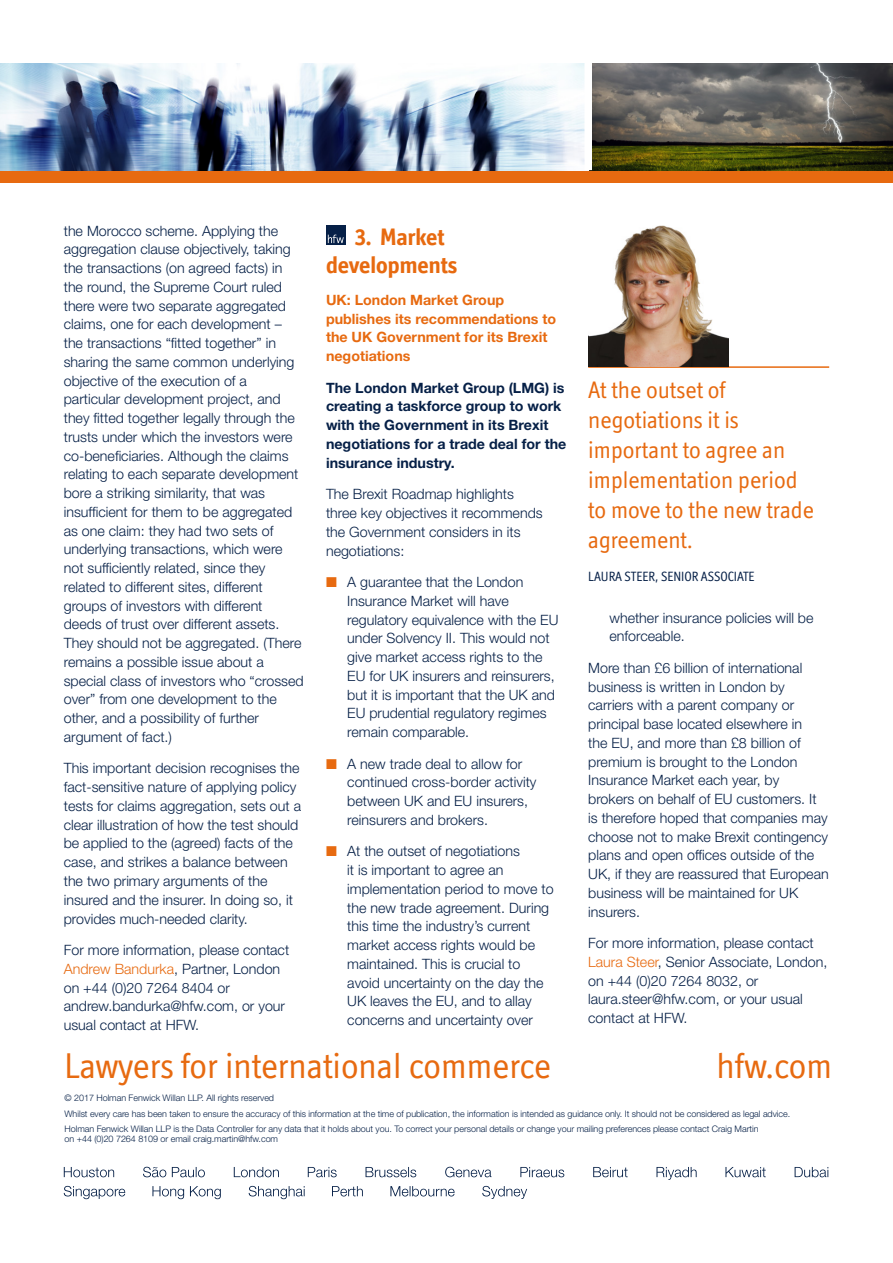
<style>
.page{position:relative;width:893px;height:1263px;background:#fff}
.page>*{position:absolute;margin:0;border:0;box-sizing:border-box;transform-origin:0 0}
.t1{font:36px "Officina Display ITC Std";color:#e76a10}
.t2{font:24px/30px "Officina Display ITC Std";color:#e76a10}
.t3{font:700 24px/28.8px "Officina Display ITC Std";color:#e76a10}
.t4{font:300 14.25px/18.8px "Helvetica Neue LT Std";color:#062047}
.t5{font:700 14.25px/18.8px "Helvetica Neue LT Std";color:#062047}
.t6{font:700 14.25px/18.8px "Helvetica Neue LT Std";color:#e76a10}
.t7{font:13.5px "Officina Display ITC Std";color:#062047}
.t8{font:300 9px/15px "Helvetica Neue LT Std";letter-spacing:-.005em;color:#062047}
.s1{color:#e76a10}
</style>
<div class="page">
<div style="left:326px;top:225px;width:19px;height:19px;background:#062047"></div>
<svg style="left:328px;top:235px;width:16px;height:8px"></svg>
<div style="left:0;top:170px;width:893px;height:13px;background:#e76a10"></div>
<img style="left:1px;top:64px;width:892px;height:106px">
<div style="left:584px;top:47px;width:8px;height:123px;background:#fff"></div>
<img style="left:0;top:64px;width:1px;height:106px">
<svg style="left:143px;top:1167px;width:62px;height:10px"></svg>
<svg style="left:234px;top:1167px;width:45px;height:10px"></svg>
<svg style="left:308px;top:1167px;width:29px;height:10px"></svg>
<svg style="left:366px;top:1167px;width:50px;height:10px"></svg>
<svg style="left:445px;top:1167px;width:46px;height:10px"></svg>
<svg style="left:520px;top:1167px;width:44px;height:10px"></svg>
<svg style="left:593px;top:1167px;width:35px;height:10px"></svg>
<svg style="left:656px;top:1167px;width:41px;height:13px"></svg>
<svg style="left:725px;top:1167px;width:41px;height:10px"></svg>
<svg style="left:795px;top:1167px;width:33px;height:10px"></svg>
<svg style="left:249px;top:1186px;width:56px;height:13px"></svg>
<svg style="left:152px;top:1186px;width:69px;height:13px"></svg>
<svg style="left:64px;top:1186px;width:61px;height:13px"></svg>
<svg style="left:390px;top:1186px;width:65px;height:10px"></svg>
<svg style="left:482px;top:1186px;width:45px;height:13px"></svg>
<svg style="left:332px;top:1186px;width:31px;height:10px"></svg>
<svg style="left:64px;top:1167px;width:50px;height:10px"></svg>
<hr style="left:588px;top:366px;width:241px;height:2px;background:#e76a10">
<img style="left:588px;top:225px;width:141px;height:141px">
<p class="t4" style="left:64px;top:221px;width:241px">the Morocco scheme. Applying the aggregation clause objectively, taking the transactions (on agreed facts) in the round, the Supreme Court ruled there were two separate aggregated claims, one for each development – the transactions “fitted together” in sharing the same common underlying objective of the execution of a particular development project, and they fitted together legally through the trusts under which the investors were co-beneficiaries. Although the claims relating to each separate development bore a striking similarity, that was insufficient for them to be aggregated as one claim: they had two sets of underlying transactions, which were not sufficiently related, since they related to different sites, different groups of investors with different deeds of trust over different assets.<br>They should not be aggregated. (There remains a possible issue about a special class of investors who “crossed over” from one development to the other, and a possibility of further argument of fact.)</p>
<p class="t4" style="left:64px;top:759px;width:239px">This important decision recognises the fact-sensitive nature of applying policy tests for claims aggregation, sets out a clear illustration of how the test should be applied to the (agreed) facts of the case, and strikes a balance between the two primary arguments of the insured and the insurer. In doing so, it provides much-needed clarity.</p>
<p class="t4" style="left:64px;top:940px;width:227px">For more information, please contact<br><span class="s1">Andrew Bandurka</span>, Partner, London on +44 (0)20 7264 8404 or andrew.bandurka@hfw.com, or your usual contact at HFW.</p>
<h2 class="t3" style="left:326px;top:222px;width:133px;text-indent:29px">3. Market developments</h2>
<p class="t6" style="left:326px;top:290px;width:232px">UK: London Market Group publishes its recommendations to the UK Government for its Brexit negotiations</p>
<p class="t5" style="left:326px;top:378px;width:242px">The London Market Group (LMG) is creating a taskforce group to work with the Government in its Brexit negotiations for a trade deal for the insurance industry.</p>
<p class="t4" style="left:326px;top:484px;width:218px">The Brexit Roadmap highlights three key objectives it recommends the Government considers in its negotiations:</p>
<p class="t4" style="left:347px;top:572px;width:213px;text-indent:-21px"><span class="s1">■</span> A guarantee that the London<br>Insurance Market will have regulatory equivalence with the EU under Solvency II. This would not give market access rights to the<br>EU for UK insurers and reinsurers, but it is important that the UK and<br>EU prudential regulatory regimes remain comparable.</p>
<p class="t4" style="left:347px;top:754px;width:191px;text-indent:-21px"><span class="s1">■</span> A new trade deal to allow for continued cross-border activity between UK and EU insurers, reinsurers and brokers.</p>
<p class="t4" style="left:347px;top:842px;width:208px;text-indent:-21px"><span class="s1">■</span> At the outset of negotiations<br>it is important to agree an implementation period to move to the new trade agreement. During this time the industry’s current market access rights would be maintained. This is crucial to avoid uncertainty on the day the<br>UK leaves the EU, and to allay concerns and uncertainty over</p>
<h2 class="t2" style="left:588px;top:374px;width:227px">At the outset of negotiations it is important to agree an implementation period to move to the new trade agreement.</h2>
<p class="t7" style="left:588px;top:568px;width:168px">LAURA STEER, SENIOR ASSOCIATE</p>
<p class="t4" style="left:609px;top:608px;width:206px">whether insurance policies will be enforceable.</p>
<p class="t4" style="left:588px;top:658px;width:242px">More than £6 billion of international business is written in London by carriers with a parent company or principal base located elsewhere in<br>the EU, and more than £8 billion of premium is brought to the London Insurance Market each year, by brokers on behalf of EU customers. It is therefore hoped that companies may choose not to make Brexit contingency plans and open offices outside of the UK, if they are reassured that European business will be maintained for UK insurers.</p>
<p class="t4" style="left:588px;top:933px;width:241px">For more information, please contact<br><span class="s1">Laura Steer</span>, Senior Associate, London, on +44 (0)20 7264 8032, or laura.steer@hfw.com, or your usual contact at HFW.</p>
<h1 class="t1" style="left:65px;top:1045px;width:488px">Lawyers for international commerce</h1>
<h1 class="t1" style="left:717px;top:1045px;width:117px">hfw.com</h1>
<p class="t8" style="left:65px;top:1090px;width:727px">© 2017 Holman Fenwick Willan LLP. All rights reserved<br>Whilst every care has been taken to ensure the accuracy of this information at the time of publication, the information is intended as guidance only. It should not be considered as legal advice.<br>Holman Fenwick Willan LLP is the Data Controller for any data that it holds about you. To correct your personal details or change your mailing preferences please contact Craig Martin</p>
<p class="t8" style="left:65px;top:1131px;width:215px">on +44 (0)20 7264 8109 or email craig.martin@hfw.com</p>
</div>
